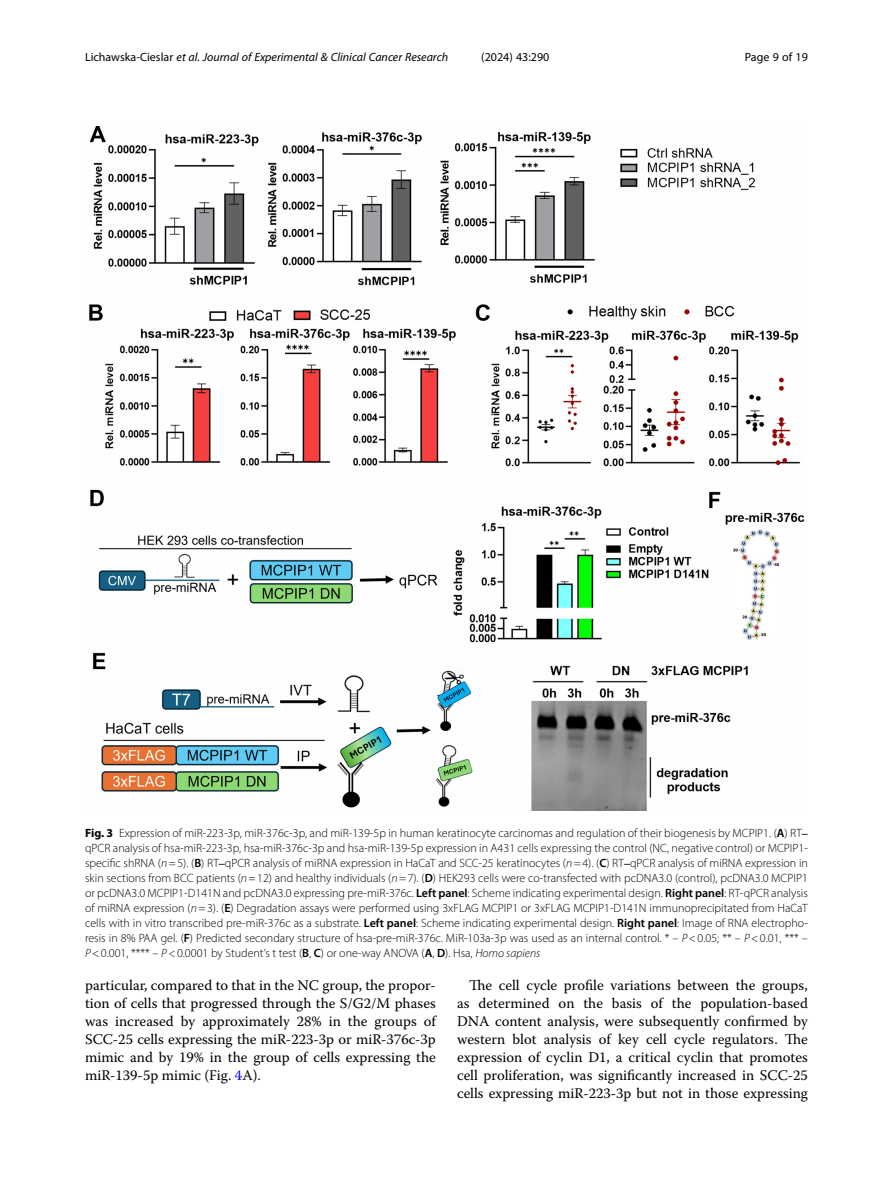
<style>
.page{position:relative;width:893px;height:1191px;background:#fff}
.page>*{position:absolute;margin:0;border:0;box-sizing:border-box;transform-origin:0 0}
.Body_Text_Indent{font:14.7px/18px "Warnock Pro";color:#000;text-align:justify}
.Body_Text{font:14.7px/18px "Warnock Pro";color:#000;text-align:justify}
.Figure_Caption{font:300 12px/15px "Myriad Pro";color:#000;text-align:justify}
.t1{font:italic 12px "Myriad Pro";color:#000}
.t2{font:12px "Myriad Pro";color:#000}
.s1{font-style:normal}
.s2{font-weight:700}
.s3{font-weight:600}
.s4{font-family:"STIX";font-weight:400}
.s5{font-style:italic}
.s6{color:#00f}
</style>
<div class="page">
<img style="left:89px;top:126px;width:716px;height:684px">
<p class="t1" style="left:85px;top:50px;width:365px"><span class="s1">Lichawska-Cieslar</span> et al. Journal of Experimental &amp; Clinical Cancer Research</p>
<p class="t2" style="left:481px;top:50px;width:70px">(2024) 43:290</p>
<p class="t2" style="left:745px;top:50px;width:65px">Page 9 of 19</p>
<p class="Figure_Caption" style="left:85px;top:825px;width:724px"><span class="s2">Fig. 3</span> Expression of miR-223-3p, miR-376c-3p, and miR-139-5p in human keratinocyte carcinomas and regulation of their biogenesis by MCPIP1. (<span class="s3">A</span>) RT<span class="s4">‒ </span>qPCR analysis of hsa-miR-223-3p, hsa-miR-376c-3p and hsa-miR-139-5p expression in A431 cells expressing the control (NC, negative control) or MCPIP1- specific shRNA (<span class="s5">n</span>=5). (<span class="s3">B</span>) RT<span class="s4">‒</span>qPCR analysis of miRNA expression in HaCaT and SCC-25 keratinocytes (<span class="s5">n</span>=4). (<span class="s3">C</span>) RT<span class="s4">‒</span>qPCR analysis of miRNA expression in skin sections from BCC patients (<span class="s5">n</span>=12) and healthy individuals (<span class="s5">n</span>=7). (<span class="s3">D</span>) HEK293 cells were co-transfected with pcDNA3.0 (control), pcDNA3.0 MCPIP1 or pcDNA3.0 MCPIP1-D141N and pcDNA3.0 expressing pre-miR-376c. <span class="s3">Left panel</span>: Scheme indicating experimental design. <span class="s3">Right panel</span>: RT-qPCR analysis of miRNA expression (<span class="s5">n</span>=3). (<span class="s3">E</span>) Degradation assays were performed using 3xFLAG MCPIP1 or 3xFLAG MCPIP1-D141N immunoprecipitated from HaCaT cells with in vitro transcribed pre-miR-376c as a substrate. <span class="s3">Left panel</span>: Scheme indicating experimental design. <span class="s3">Right panel</span>: Image of RNA electropho&shy;resis in 8% PAA gel. (<span class="s3">F</span>) Predicted secondary structure of hsa-pre-miR-376c. MiR-103a-3p was used as an internal control. * – <span class="s5">P</span>&lt;0.05; ** – <span class="s5">P</span>&lt;0.01, *** – <span class="s5">P</span>&lt;0.001, **** – <span class="s5">P</span>&lt;0.0001 by Student’s t test (<span class="s3">B</span>, <span class="s3">C</span>) or one-way ANOVA (<span class="s3">A</span>, <span class="s3">D</span>). Hsa, <span class="s5">Homo sapiens</span></p>
<p class="Body_Text" style="left:85px;top:976px;width:352px">particular, compared to that in the NC group, the propor&shy;tion of cells that progressed through the S/G2/M phases was increased by approximately 28% in the groups of SCC-25 cells expressing the miR-223-3p or miR-376c-3p mimic and by 19% in the group of cells expressing the miR-139-5p mimic (Fig. <span class="s6">4</span>A).</p>
<p class="Body_Text_Indent" style="left:457px;top:976px;width:352px;text-indent:12px">The cell cycle profile variations between the groups, as determined on the basis of the population-based DNA content analysis, were subsequently confirmed by western blot analysis of key cell cycle regulators. The expression of cyclin D1, a critical cyclin that promotes cell proliferation, was significantly increased in SCC-25 cells expressing miR-223-3p but not in those expressing</p>
</div>
